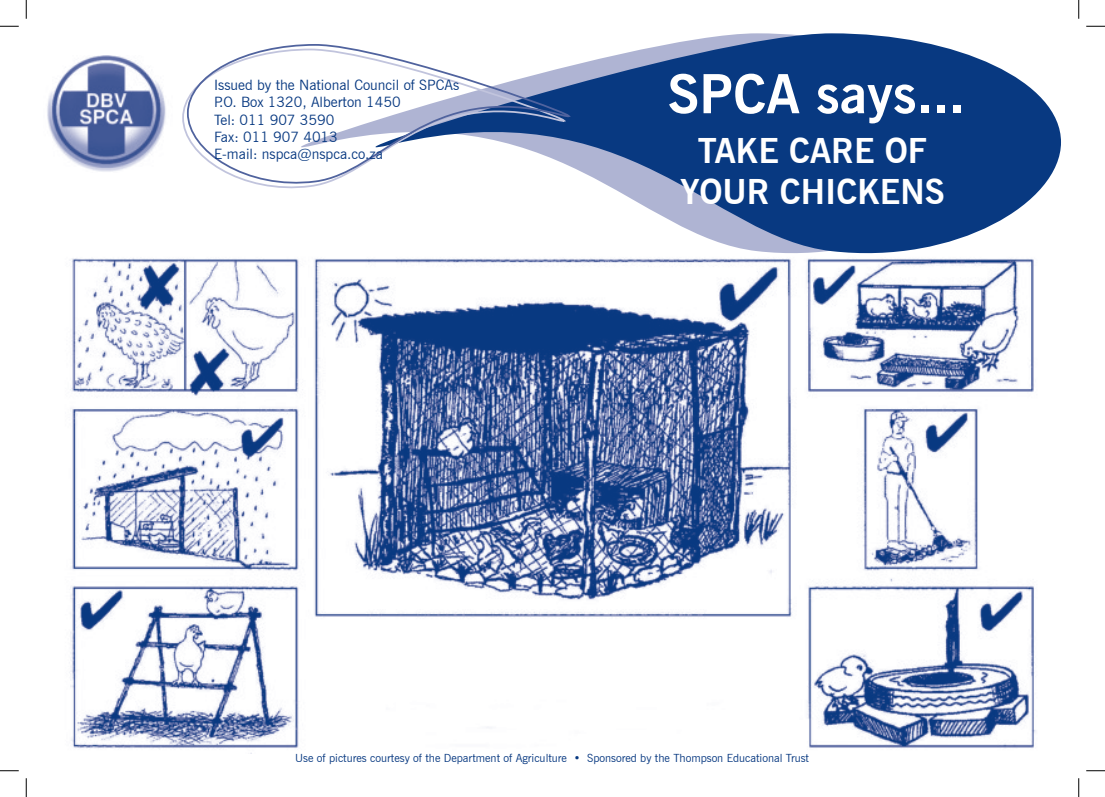
<style>
.page{position:relative;width:1105px;height:797px;background:#fff}
.page>*{position:absolute;margin:0;border:0;box-sizing:border-box;transform-origin:0 0}
.t1{font:700 53.75px "News Gothic BT";color:#fff}
.t2{font:700 34px/40.9px "News Gothic BT";color:#fff;text-align:center}
.t3{font:14.25px/17.1px "News Gothic BT";color:#083981}
.t4{font:11.25px "News Gothic BT";color:#083981}
</style>
<div class="page">
<img style="left:69px;top:258px;width:967px;height:491px">
<img style="left:47px;top:55px;width:119px;height:117px">
<svg style="left:288px;top:33px;width:773px;height:232px;fill:#083981"></svg>
<svg style="left:182px;top:101px;width:431px;height:96px"></svg>
<svg style="left:186px;top:43px;width:431px;height:149px"></svg>
<svg style="left:0;top:25px;width:19px;height:2px"></svg>
<svg style="left:1086px;top:25px;width:19px;height:2px"></svg>
<svg style="left:0;top:770px;width:19px;height:1px"></svg>
<svg style="left:1086px;top:770px;width:19px;height:1px"></svg>
<svg style="left:25px;top:0;width:2px;height:19px"></svg>
<svg style="left:25px;top:778px;width:2px;height:19px"></svg>
<svg style="left:1078px;top:0;width:1px;height:19px"></svg>
<svg style="left:1078px;top:778px;width:1px;height:19px"></svg>
<p class="t3" style="left:214px;top:77px;width:247px">Issued by the National Council of SPCAs<br>P.O. Box 1320, Alberton 1450<br>Tel: 011 907 3590<br>Fax: 011 907 4013<br>E-mail: nspca@nspca.co.za</p>
<h1 class="t1" style="left:668px;top:74px;width:299px">SPCA says...</h1>
<h2 class="t2" style="left:680px;top:133px;width:266px">TAKE CARE OF<br>YOUR CHICKENS</h2>
<p class="t4" style="left:295px;top:750px;width:515px">Use of pictures courtesy of the Department of Agriculture • Sponsored by the Thompson Educational Trust</p>
</div>
